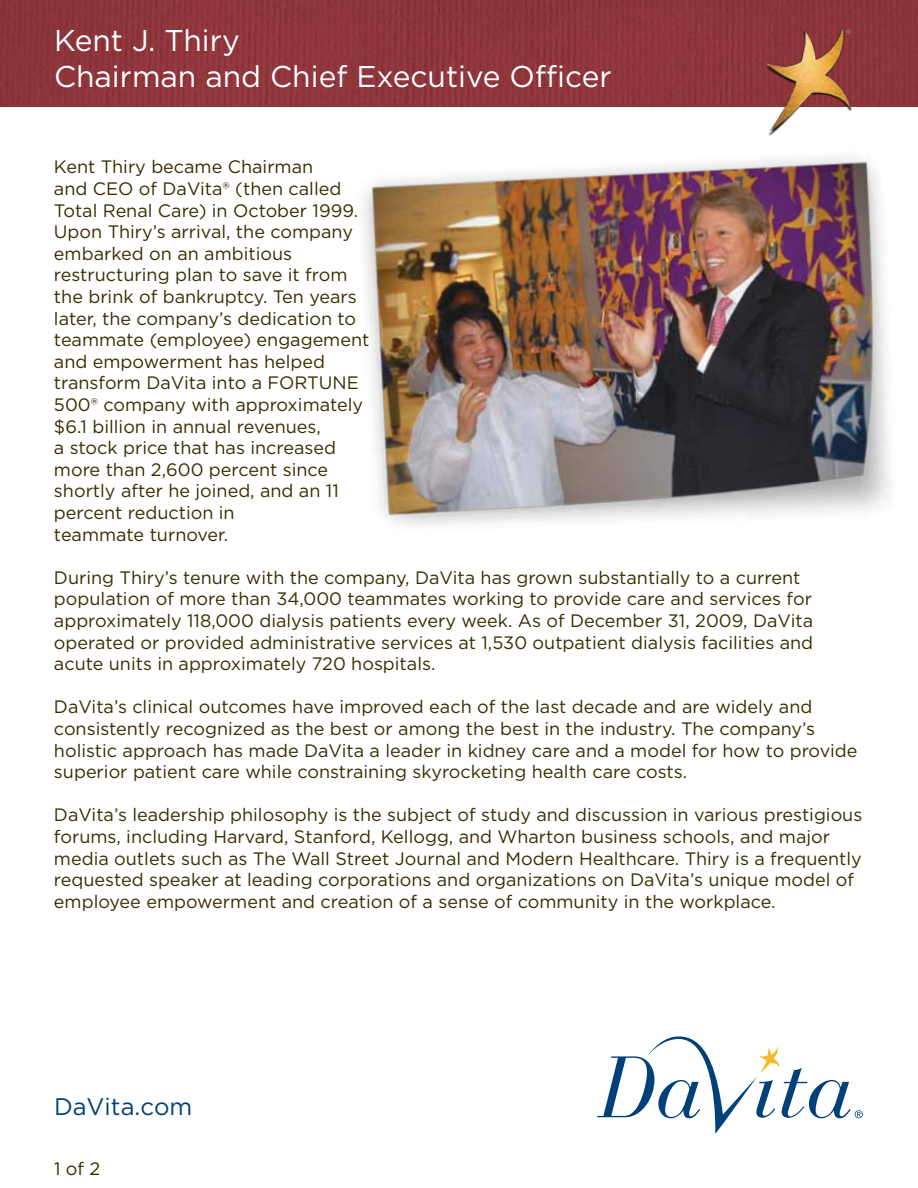
<style>
.page{position:relative;width:918px;height:1188px;background:#fff}
.page>*{position:absolute;margin:0;border:0;box-sizing:border-box;transform-origin:0 0}
.t1{font:30px/36px "Gotham";color:#fff}
.t2{font:24px "Gotham";color:#004179}
.t3{font:18px/21.6px "Gotham";color:#392d00}
</style>
<div class="page">
<img style="left:0;top:0;width:918px;height:107px">
<img style="left:752px;top:23px;width:112px;height:82px">
<svg style="left:597px;top:1036px;width:266px;height:98px"></svg>
<img style="left:314px;top:105px;width:604px;height:420px">
<h1 class="t1" style="left:54px;top:22px;width:559px">Kent J. Thiry<br>Chairman and Chief Executive Officer</h1>
<p class="t3" style="left:54px;top:156px;width:317px">Kent Thiry became Chairman<br>and CEO of DaVita® (then called<br>Total Renal Care) in October 1999.<br>Upon Thiry’s arrival, the company embarked on an ambitious restructuring plan to save it from the brink of bankruptcy. Ten years later, the company’s dedication to teammate (employee) engagement and empowerment has helped transform DaVita into a FORTUNE<br>500® company with approximately $6.1 billion in annual revenues,<br>a stock price that has increased more than 2,600 percent since shortly after he joined, and an 11 percent reduction in<br>teammate turnover.</p>
<p class="t3" style="left:54px;top:566px;width:761px">During Thiry’s tenure with the company, DaVita has grown substantially to a current population of more than 34,000 teammates working to provide care and services for approximately 118,000 dialysis patients every week. As of December 31, 2009, DaVita operated or provided administrative services at 1,530 outpatient dialysis facilities and acute units in approximately 720 hospitals.</p>
<p class="t3" style="left:54px;top:696px;width:805px">DaVita’s clinical outcomes have improved each of the last decade and are widely and consistently recognized as the best or among the best in the industry. The company’s holistic approach has made DaVita a leader in kidney care and a model for how to provide superior patient care while constraining skyrocketing health care costs.</p>
<p class="t3" style="left:54px;top:804px;width:810px">DaVita’s leadership philosophy is the subject of study and discussion in various prestigious forums, including Harvard, Stanford, Kellogg, and Wharton business schools, and major media outlets such as The Wall Street Journal and Modern Healthcare. Thiry is a frequently requested speaker at leading corporations and organizations on DaVita’s unique model of employee empowerment and creation of a sense of community in the workplace.</p>
<h2 class="t2" style="left:54px;top:1092px;width:140px">DaVita.com</h2>
<p class="t3" style="left:54px;top:1158px;width:48px">1 of 2</p>
</div>
